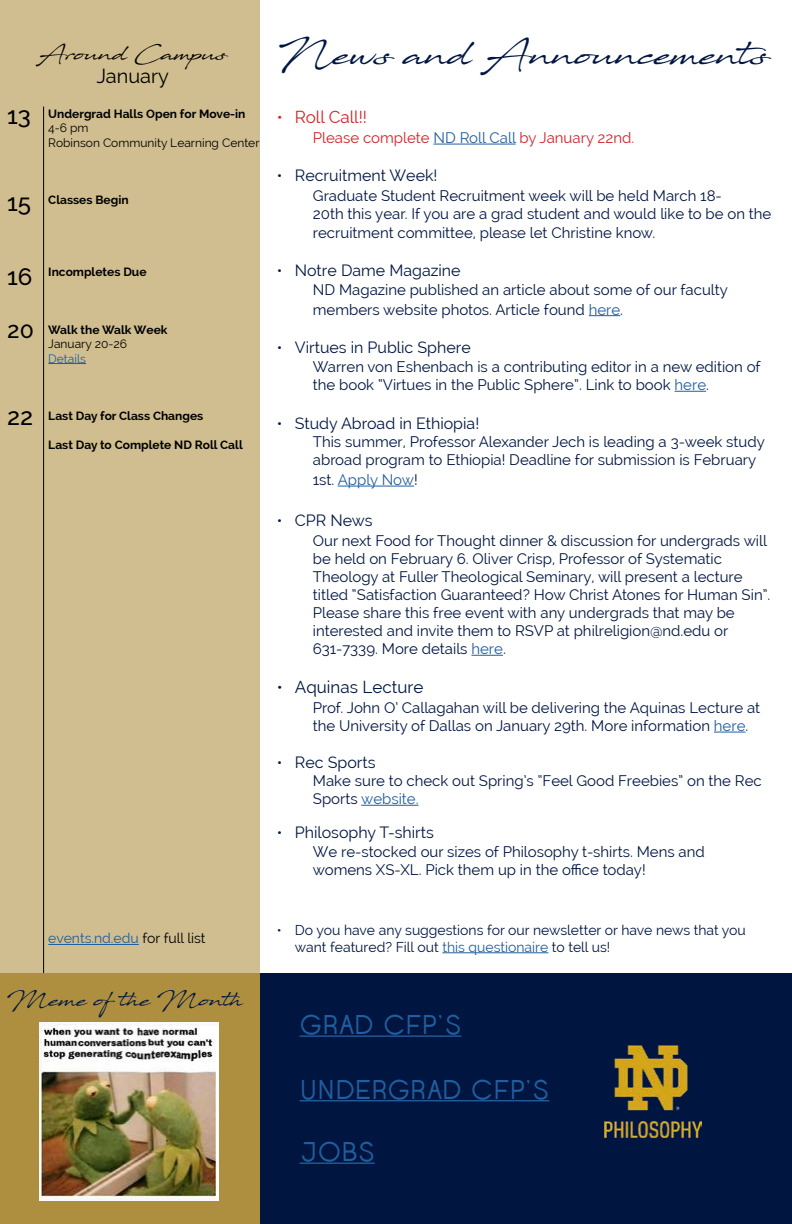
<style>
.page{position:relative;width:792px;height:1224px;background:#fff}
.page>*{position:absolute;margin:0;border:0;box-sizing:border-box;transform-origin:0 0}
.t1{font:33px "Javacom";color:#001641}
.t2{font:27px "Opificio";color:#215e9e}
.t3{font:500 24px "Raleway";color:#000}
.t4{font:500 23px "Raleway";color:#000}
.t5{font:20px "Javacom";color:#001641}
.t6{font:20px "Javacom";color:#000}
.t7{font:20px "Raleway";color:#000}
.t8{font:17px "Raleway";color:#001641}
.t9{font:17px "Raleway";color:#d2232a}
.t10{font:16px "Raleway";color:#001641}
.t11{font:15px/18px "Raleway";color:#001641}
.t12{font:15px "Raleway";color:#d2232a}
.t13{font:15px "Raleway";color:#215e9e}
.t14{font:14px/16.8px "Raleway";color:#001641}
.t15{font:14px "Raleway";color:#215e9e}
.t16{font:700 12px "Raleway";color:#000}
.t17{font:12px/14.4px "Raleway";color:#000}
.t18{font:12px "Raleway";color:#215e9e}
.s1{color:#000}
.s2{color:#215e9e}
.s3{color:#001641}
</style>
<div class="page">
<div style="left:0;top:0;width:260px;height:973px;background:#d0be90"></div>
<div style="left:260px;top:973px;width:532px;height:251px;background:#001641"></div>
<hr style="left:48px;top:363px;width:38px;height:1px;background:#215e9e">
<hr style="left:48px;top:944px;width:91px;height:1px;background:#215e9e">
<hr style="left:43px;top:107px;width:1px;height:1117px;background:#000">
<hr style="left:300px;top:1035px;width:161px;height:2px;background:#215e9e">
<hr style="left:300px;top:1100px;width:249px;height:1px;background:#215e9e">
<hr style="left:433px;top:144px;width:83px;height:1px;background:#215e9e">
<hr style="left:589px;top:315px;width:31px;height:1px;background:#215e9e">
<hr style="left:675px;top:391px;width:31px;height:1px;background:#215e9e">
<hr style="left:338px;top:486px;width:76px;height:1px;background:#215e9e">
<hr style="left:471px;top:655px;width:32px;height:1px;background:#215e9e">
<hr style="left:714px;top:732px;width:32px;height:1px;background:#215e9e">
<hr style="left:361px;top:805px;width:58px;height:1px;background:#215e9e">
<hr style="left:442px;top:952px;width:106px;height:1px;background:#215e9e">
<hr style="left:300px;top:1163px;width:75px;height:1px;background:#215e9e">
<img style="left:605px;top:1045px;width:96px;height:92px">
<div style="left:0;top:973px;width:260px;height:251px;background:#ae8f3f"></div>
<img style="left:40px;top:1022px;width:178px;height:179px">
<h3 class="t6" style="left:38px;top:41px;width:191px">Around Campus</h3>
<h3 class="t7" style="left:96px;top:64px;width:74px">January</h3>
<p class="t16" style="left:48px;top:107px;width:199px">Undergrad Halls Open for Move-in</p>
<p class="t17" style="left:48px;top:121px;width:213px">4-6 pm<br>Robinson Community Learning Center</p>
<h3 class="t3" style="left:7px;top:102px;width:25px">13</h3>
<h3 class="t3" style="left:7px;top:188px;width:25px">15</h3>
<p class="t16" style="left:48px;top:193px;width:82px">Classes Begin</p>
<h3 class="t3" style="left:7px;top:262px;width:27px">16</h3>
<h3 class="t4" style="left:7px;top:316px;width:28px">20</h3>
<p class="t16" style="left:48px;top:265px;width:100px">Incompletes Due</p>
<p class="t16" style="left:48px;top:323px;width:121px">Walk the Walk Week</p>
<p class="t17" style="left:48px;top:337px;width:80px">January 20-26</p>
<p class="t18" style="left:48px;top:351px;width:39px">Details</p>
<h3 class="t3" style="left:7px;top:403px;width:28px">22</h3>
<p class="t16" style="left:48px;top:409px;width:157px">Last Day for Class Changes</p>
<p class="t16" style="left:48px;top:438px;width:196px">Last Day to Complete ND Roll Call</p>
<p class="t15" style="left:48px;top:930px;width:159px">events.nd.edu <span class="s1">for full list</span></p>
<h3 class="t5" style="left:7px;top:986px;width:238px">Meme of the Month</h3>
<h1 class="t1" style="left:277px;top:32px;width:494px">News and Announcements</h1>
<p class="t9" style="left:277px;top:107px;width:92px">• Roll Call!!</p>
<p class="t12" style="left:313px;top:129px;width:323px">Please complete <span class="s2">ND Roll Call</span> by January 22nd.</p>
<p class="t10" style="left:277px;top:166px;width:162px">• Recruitment Week!</p>
<p class="t11" style="left:313px;top:186px;width:460px;line-height:18.6px">Graduate Student Recruitment week will be held March 18-<br>20th this year. If you are a grad student and would like to be on the recruitment committee, please let Christine know.</p>
<p class="t10" style="left:277px;top:261px;width:185px">• Notre Dame Magazine</p>
<p class="t11" style="left:313px;top:280px;width:417px;line-height:19.2px">ND Magazine published an article about some of our faculty members website photos. Article found <span class="s2">here</span>.</p>
<p class="t10" style="left:277px;top:338px;width:195px">• Virtues in Public Sphere</p>
<p class="t11" style="left:313px;top:358px;width:449px">Warren von Eshenbach is a contributing editor in a new edition of the book “Virtues in the Public Sphere”. Link to book <span class="s2">here</span>.</p>
<p class="t10" style="left:277px;top:414px;width:204px">• Study Abroad in Ethiopia!</p>
<p class="t11" style="left:313px;top:432px;width:454px">This summer, Professor Alexander Jech is leading a 3-week study abroad program to Ethiopia! Deadline for submission is February</p>
<p class="t13" style="left:313px;top:471px;width:106px"><span class="s3">1st.</span> Apply Now<span class="s3">!</span></p>
<p class="t10" style="left:277px;top:511px;width:97px">• CPR News</p>
<p class="t11" style="left:313px;top:532px;width:459px">Our next Food for Thought dinner &amp; discussion for undergrads will be held on February 6. Oliver Crisp, Professor of Systematic Theology at Fuller Theological Seminary, will present a lecture titled “Satisfaction Guaranteed? How Christ Atones for Human Sin”.<br>Please share this free event with any undergrads that may be interested and invite them to RSVP at philreligion@nd.edu or 631-7339. More details <span class="s2">here</span>.</p>
<p class="t8" style="left:277px;top:677px;width:148px">• Aquinas Lecture</p>
<p class="t11" style="left:313px;top:699px;width:449px">Prof. John O’ Callagahan will be delivering the Aquinas Lecture at the University of Dallas on January 29th. More information <span class="s2">here</span>.</p>
<p class="t10" style="left:277px;top:753px;width:100px">• Rec Sports</p>
<p class="t11" style="left:313px;top:772px;width:450px">Make sure to check out Spring’s “Feel Good Freebies” on the Rec<br>Sports <span class="s2">website.</span></p>
<p class="t10" style="left:277px;top:823px;width:159px">• Philosophy T-shirts</p>
<p class="t11" style="left:313px;top:843px;width:393px">We re-stocked our sizes of Philosophy t-shirts. Mens and womens XS-XL. Pick them up in the office today!</p>
<p class="t14" style="left:295px;top:922px;width:453px;text-indent:-18px">• Do you have any suggestions for our newsletter or have news that you want featured? Fill out <span class="s2">this questionaire</span> to tell us!</p>
<h2 class="t2" style="left:300px;top:1008px;width:163px">GRAD CFP’S</h2>
<h2 class="t2" style="left:300px;top:1073px;width:251px">UNDERGRAD CFP’S</h2>
<h2 class="t2" style="left:300px;top:1135px;width:77px">JOBS</h2>
</div>
